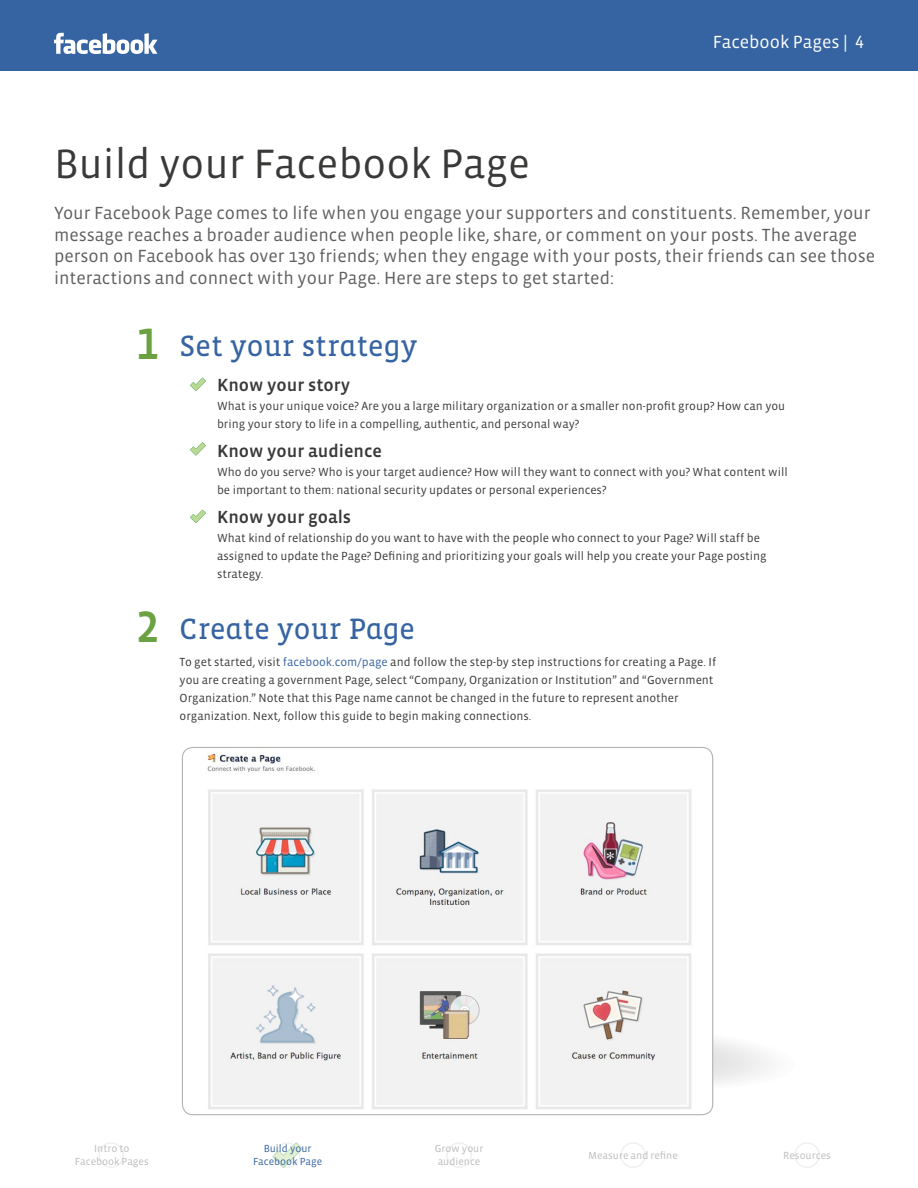
<style>
.page{position:relative;width:918px;height:1188px;background:#fff}
.page>*{position:absolute;margin:0;border:0;box-sizing:border-box;transform-origin:0 0}
.t1{font:500 45px "Vista Sans OT";color:#6ca142}
.t2{font:42px "Vista Sans OT";color:#393938}
.t3{font:30px "Vista Slab Alt";color:#3664a2}
.t4{font:18px/21.6px "Vista Sans OT";color:#5e5e5e}
.t5{font:500 18px "Vista Sans OT";color:#383938}
.t6{font:18px "Vista Sans OT";color:#fff}
.t7{font:12px/18px "Vista Sans OT";color:#383938}
.t8{font:10.5px/12.6px "Vista Sans OT";color:#bcbbbd}
.t9{font:10.5px/12.6px "Vista Sans OT";color:#3664a2;text-align:center}
.s1{font-family:"Vista Sans OT";font-weight:500;font-size:45px;color:#6ca142}
.s2{color:#3664a2}
</style>
<div class="page">
<div style="left:0;top:0;width:918px;height:71px;background:#3664a2"></div>
<svg style="left:54px;top:33px;width:103px;height:21px"></svg>
<svg style="left:713px;top:1027px;width:56px;height:65px"></svg>
<svg style="left:272px;top:1142px;width:31px;height:26px"></svg>
<div style="left:620px;top:1142px;width:26px;height:26px;border:2px solid #d6dae2;border-radius:50%"></div>
<div style="left:794px;top:1142px;width:26px;height:26px;border:2px solid #d6dae2;border-radius:50%"></div>
<div style="left:446px;top:1142px;width:26px;height:26px;border:2px solid #d6dae2;border-radius:50%"></div>
<div style="left:98px;top:1142px;width:26px;height:26px;border:2px solid #d6dae2;border-radius:50%"></div>
<svg style="left:190px;top:378px;width:16px;height:13px"></svg>
<svg style="left:190px;top:442px;width:16px;height:14px"></svg>
<svg style="left:190px;top:510px;width:16px;height:13px"></svg>
<img style="left:206px;top:753px;width:485px;height:356px">
<h3 class="t6" style="left:713px;top:32px;width:153px">Facebook Pages | 4</h3>
<h2 class="t2" style="left:54px;top:142px;width:478px">Build your Facebook Page</h2>
<p class="t4" style="left:54px;top:203px;width:823px">Your Facebook Page comes to life when you engage your supporters and constituents. Remember, your message reaches a broader audience when people like, share, or comment on your posts. The average person on Facebook has over 130 friends; when they engage with your posts, their friends can see those interactions and connect with your Page. Here are steps to get started:</p>
<h1 class="t1" style="left:136px;top:321px;width:24px">1</h1>
<h3 class="t3" style="left:180px;top:333px;width:239px">Set your strategy</h3>
<h3 class="t5" style="left:217px;top:375px;width:135px">Know your story</h3>
<p class="t7" style="left:217px;top:397px;width:570px">What is your unique voice? Are you a large military organization or a smaller non-profit group? How can you bring your story to life in a compelling, authentic, and personal way?</p>
<h3 class="t5" style="left:217px;top:441px;width:167px">Know your audience</h3>
<p class="t7" style="left:217px;top:463px;width:572px">Who do you serve? Who is your target audience? How will they want to connect with you? What content will be important to them: national security updates or personal experiences?</p>
<h3 class="t5" style="left:217px;top:507px;width:136px">Know your goals</h3>
<p class="t7" style="left:217px;top:529px;width:551px">What kind of relationship do you want to have with the people who connect to your Page? Will staff be assigned to update the Page? Defining and prioritizing your goals will help you create your Page posting strategy.</p>
<h3 class="t3" style="left:136px;top:615px;width:280px"><span class="s1">2</span> Create your Page</h3>
<p class="t7" style="left:180px;top:653px;width:538px">To get started, visit <span class="s2">facebook.com/page</span> and follow the step-by step instructions for creating a Page. If you are creating a government Page, select “Company, Organization or Institution” and “Government Organization.” Note that this Page name cannot be changed in the future to represent another organization. Next, follow this guide to begin making connections.</p>
<p class="t8" style="left:75px;top:1143px;width:75px;text-align:center">Intro to<br>Facebook Pages</p>
<p class="t9" style="left:253px;top:1143px;width:71px">Build your<br>Facebook Page</p>
<p class="t8" style="left:588px;top:1149px;width:91px">Measure and refine</p>
<p class="t8" style="left:783px;top:1149px;width:49px">Resources</p>
<p class="t8" style="left:435px;top:1143px;width:50px">Grow your audience</p>
</div>
